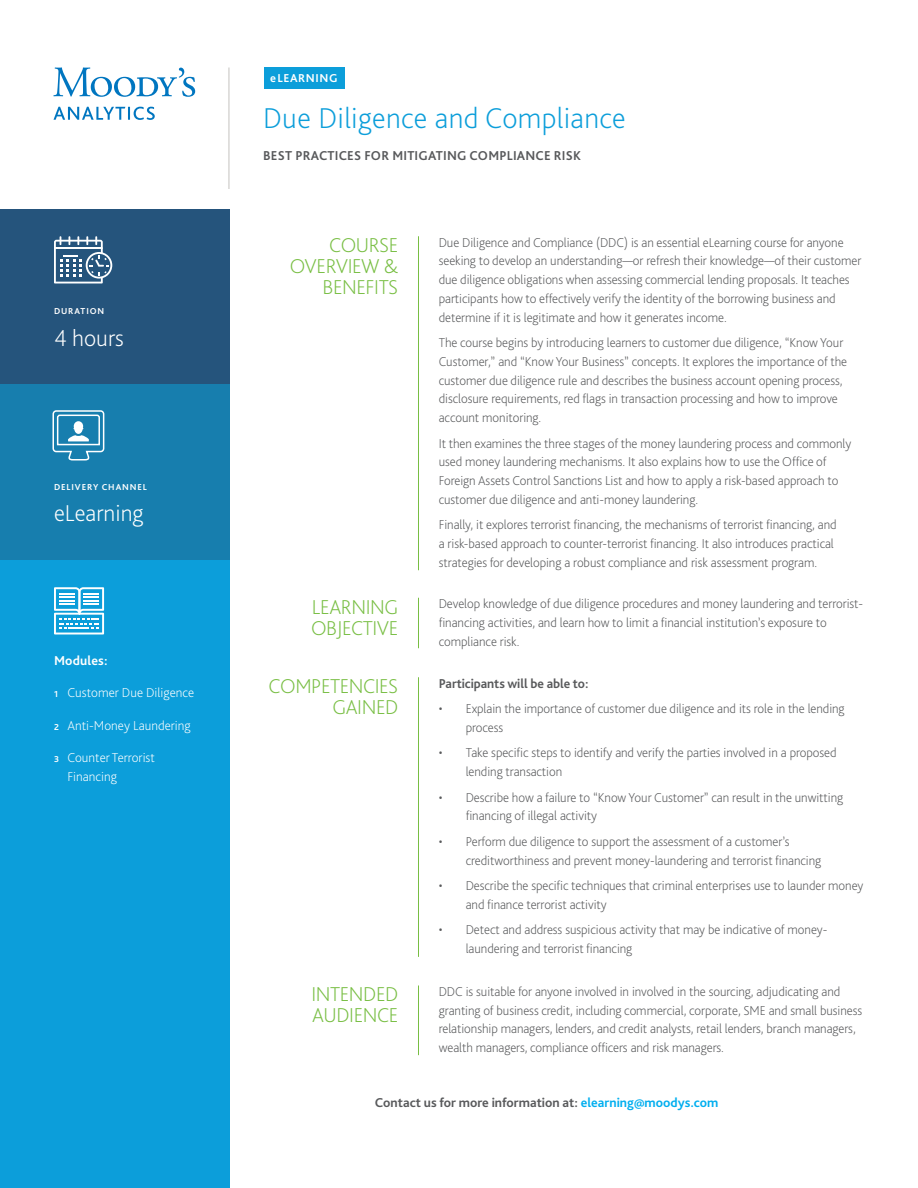
<style>
.page{position:relative;width:918px;height:1188px;background:#fff}
.page>*{position:absolute;margin:0;border:0;box-sizing:border-box;transform-origin:0 0}
.t1{font:200 30px "Bliss Pro";letter-spacing:.01em;color:#0c9eda}
.t2{font:200 24px "Bliss Pro";color:#fff}
.t3{font:200 21px/21px "Bliss Pro";letter-spacing:-.02em;color:#78be43;text-align:right}
.t4{font:200 13.5px/18.8px "Bliss Pro";letter-spacing:-.005em;color:#58595b}
.t5{font:700 13.5px "Bliss Pro";color:#58595b}
.t6{font:200 13.5px/18.8px "Bliss Pro";color:#fff}
.t7{font:700 13.5px "Bliss Pro";letter-spacing:.01em;color:#fff}
.t8{font:700 12px "Bliss Pro";letter-spacing:.05em;color:#fff}
.t9{font:700 9px "Bliss Pro";letter-spacing:.1em;color:#fff}
.s1{font-weight:700;font-size:9px}
.s2{color:#00aeef}
</style>
<div class="page">
<div style="left:264px;top:68px;width:81px;height:21px;background:#0c9eda"></div>
<div style="left:0;top:560px;width:230px;height:628px;background:#0c9eda"></div>
<hr style="left:418px;top:236px;width:1px;height:334px;background:#78be43">
<hr style="left:418px;top:598px;width:1px;height:50px;background:#78be43">
<hr style="left:418px;top:677px;width:1px;height:280px;background:#78be43">
<hr style="left:418px;top:986px;width:1px;height:69px;background:#78be43">
<div style="left:0;top:209px;width:230px;height:176px;background:#25547c"></div>
<div style="left:0;top:385px;width:230px;height:175px;background:#177eae"></div>
<svg style="left:54px;top:236px;width:58px;height:47px"></svg>
<svg style="left:54px;top:587px;width:50px;height:47px"></svg>
<svg style="left:52px;top:410px;width:53px;height:51px"></svg>
<svg style="left:53px;top:67px;width:142px;height:53px"></svg>
<hr style="left:228px;top:68px;width:2px;height:121px;background:#cbc9c7">
<p class="t9" style="left:54px;top:305px;width:52px">DURATION</p>
<h2 class="t2" style="left:54px;top:323px;width:71px">4 hours</h2>
<p class="t9" style="left:54px;top:481px;width:95px">DELIVERY CHANNEL</p>
<h2 class="t2" style="left:54px;top:498px;width:91px">eLearning</h2>
<p class="t7" style="left:54px;top:652px;width:55px">Modules:</p>
<p class="t6" style="left:54px;top:683px;width:142px"><span class="s1">1</span> Customer Due Diligence</p>
<p class="t6" style="left:54px;top:715px;width:138px"><span class="s1">2</span> Anti-Money Laundering</p>
<p class="t6" style="left:67px;top:748px;width:89px;text-indent:-13px"><span class="s1">3</span> Counter Terrorist<br>Financing</p>
<p class="t8" style="left:270px;top:71px;width:69px">eLEARNING</p>
<h1 class="t1" style="left:263px;top:99px;width:364px">Due Diligence and Compliance</h1>
<p class="t5" style="left:263px;top:147px;width:319px">BEST PRACTICES FOR MITIGATING COMPLIANCE RISK</p>
<h3 class="t3" style="left:290px;top:234px;width:110px">COURSE<br>OVERVIEW &amp;<br>BENEFITS</h3>
<p class="t4" style="left:439px;top:232px;width:424px">Due Diligence and Compliance (DDC) is an essential eLearning course for anyone seeking to develop an understanding—or refresh their knowledge—of their customer due diligence obligations when assessing commercial lending proposals. It teaches participants how to effectively verify the identity of the borrowing business and determine if it is legitimate and how it generates income.</p>
<p class="t4" style="left:439px;top:333px;width:410px">The course begins by introducing learners to customer due diligence, “Know Your Customer,” and “Know Your Business” concepts. It explores the importance of the customer due diligence rule and describes the business account opening process, disclosure requirements, red flags in transaction processing and how to improve account monitoring.</p>
<p class="t4" style="left:439px;top:433px;width:414px">It then examines the three stages of the money laundering process and commonly used money laundering mechanisms. It also explains how to use the Office of Foreign Assets Control Sanctions List and how to apply a risk-based approach to customer due diligence and anti-money laundering.</p>
<p class="t4" style="left:439px;top:515px;width:399px">Finally, it explores terrorist financing, the mechanisms of terrorist financing, and a risk-based approach to counter-terrorist financing. It also introduces practical strategies for developing a robust compliance and risk assessment program.</p>
<h3 class="t3" style="left:311px;top:596px;width:89px;text-align:left">LEARNING<br>OBJECTIVE</h3>
<p class="t4" style="left:439px;top:594px;width:426px">Develop knowledge of due diligence procedures and money laundering and terrorist&shy;financing activities, and learn how to limit a financial institution’s exposure to compliance risk.</p>
<h3 class="t3" style="left:269px;top:675px;width:131px">COMPETENCIES<br>GAINED</h3>
<p class="t5" style="left:439px;top:675px;width:151px">Participants will be able to:</p>
<p class="t4" style="left:466px;top:699px;width:380px;text-indent:-27px">• Explain the importance of customer due diligence and its role in the lending process</p>
<p class="t4" style="left:466px;top:743px;width:372px;text-indent:-27px">• Take specific steps to identify and verify the parties involved in a proposed lending transaction</p>
<p class="t4" style="left:466px;top:787px;width:379px;text-indent:-27px">• Describe how a failure to “Know Your Customer” can result in the unwitting financing of illegal activity</p>
<p class="t4" style="left:466px;top:832px;width:357px;text-indent:-27px">• Perform due diligence to support the assessment of a customer’s creditworthiness and prevent money-laundering and terrorist financing</p>
<p class="t4" style="left:466px;top:876px;width:399px;text-indent:-27px">• Describe the specific techniques that criminal enterprises use to launder money and finance terrorist activity</p>
<p class="t4" style="left:466px;top:920px;width:363px;text-indent:-27px">• Detect and address suspicious activity that may be indicative of money&shy;laundering and terrorist financing</p>
<h3 class="t3" style="left:312px;top:983px;width:88px;text-align:left">INTENDED<br>AUDIENCE</h3>
<p class="t4" style="left:439px;top:982px;width:425px">DDC is suitable for anyone involved in involved in the sourcing, adjudicating and granting of business credit, including commercial, corporate, SME and small business relationship managers, lenders, and credit analysts, retail lenders, branch managers, wealth managers, compliance officers and risk managers.</p>
<p class="t5" style="left:375px;top:1094px;width:345px">Contact us for more information at: <span class="s2">elearning@moodys.com</span></p>
</div>
